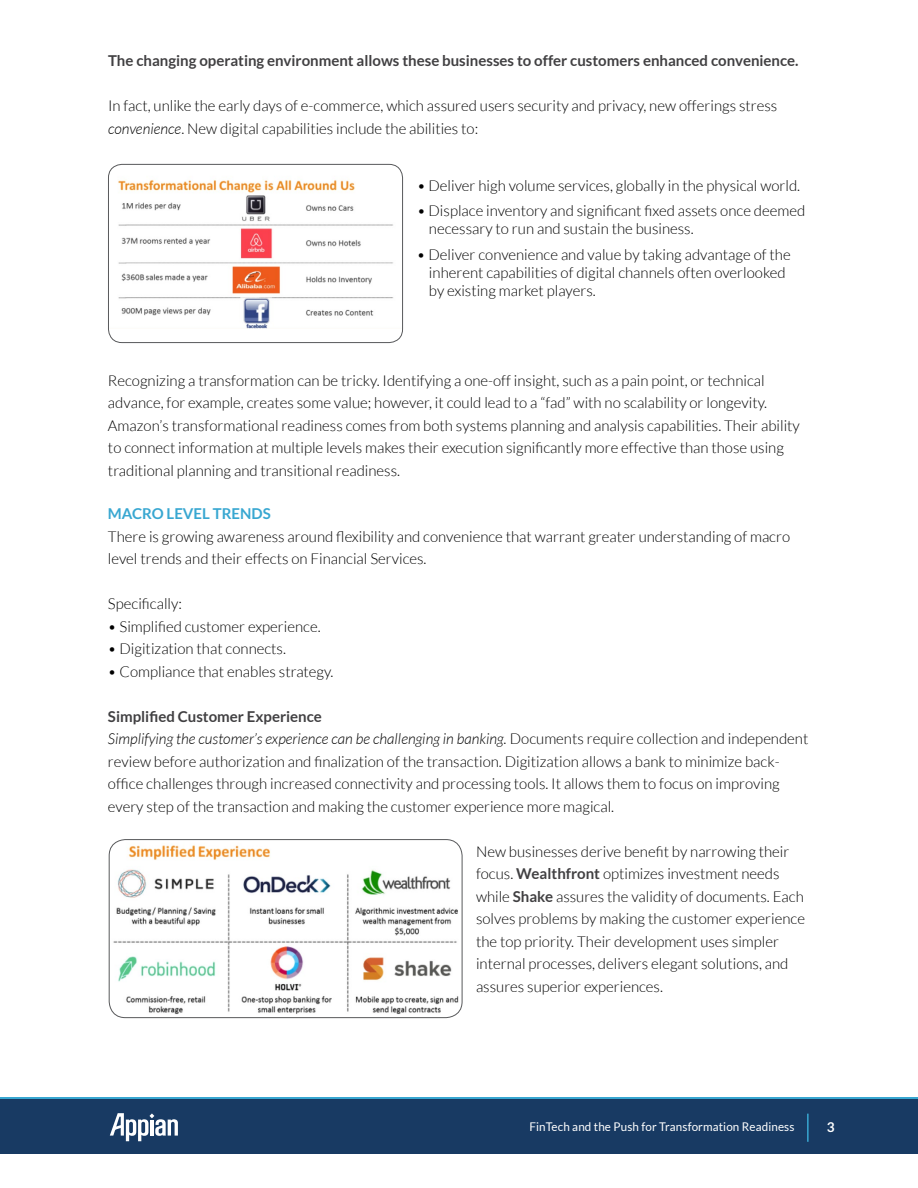
<style>
.page{position:relative;width:918px;height:1188px;background:#fff}
.page>*{position:absolute;margin:0;border:0;box-sizing:border-box;transform-origin:0 0}
.t1{font:300 15px/22.5px "Lato";color:#000}
.t2{font:700 15px "Lato";color:#414042}
.t3{font:700 15px "Lato";color:#38a7d1}
.t4{font:700 13.5px "Lato";color:#fff}
.t5{font:12px "Lato";letter-spacing:.01em;color:#fff}
.s1{font-style:italic}
.s2{font-weight:700;color:#414042}
</style>
<div class="page">
<svg style="left:0;top:1097px;width:918px;height:3px;background:#2d82ac"></svg>
<div style="left:0;top:1100px;width:918px;height:54px;background:#183a63"></div>
<svg style="left:110px;top:1113px;width:68px;height:28px"></svg>
<hr style="left:807px;top:1114px;width:2px;height:28px;background:#38a7d1">
<img style="left:108px;top:171px;width:295px;height:157px">
<div style="left:108px;top:164px;width:295px;height:179px;border:1px solid #58595b;border-radius:14px"></div>
<img style="left:109px;top:841px;width:352px;height:177px">
<div style="left:109px;top:839px;width:354px;height:179px;border:1px solid #58595b;border-radius:16px"></div>
<p class="t2" style="left:108px;top:52px;width:692px">The changing operating environment allows these businesses to offer customers enhanced convenience.</p>
<p class="t1" style="left:108px;top:95px;width:671px">In fact, unlike the early days of e-commerce, which assured users security and privacy, new offerings stress <span class="s1">convenience</span>. New digital capabilities include the abilities to:</p>
<p class="t1" style="left:417px;top:174px;width:385px">• Deliver high volume services, globally in the physical world.</p>
<p class="t1" style="left:429px;top:202px;width:378px;line-height:18px;text-indent:-12px">• Displace inventory and significant fixed assets once deemed necessary to run and sustain the business.</p>
<p class="t1" style="left:429px;top:245px;width:363px;line-height:18px;text-indent:-12px">• Deliver convenience and value by taking advantage of the inherent capabilities of digital channels often overlooked by existing market players.</p>
<p class="t1" style="left:108px;top:369px;width:693px">Recognizing a transformation can be tricky. Identifying a one-off insight, such as a pain point, or technical advance, for example, creates some value; however, it could lead to a “fad” with no scalability or longevity.<br>Amazon’s transformational readiness comes from both systems planning and analysis capabilities. Their ability to connect information at multiple levels makes their execution significantly more effective than those using traditional planning and transitional readiness.</p>
<p class="t3" style="left:108px;top:505px;width:164px">MACRO LEVEL TRENDS</p>
<p class="t1" style="left:108px;top:525px;width:684px">There is growing awareness around flexibility and convenience that warrant greater understanding of macro level trends and their effects on Financial Services.</p>
<p class="t1" style="left:108px;top:593px;width:75px">Specifically:</p>
<p class="t1" style="left:108px;top:615px;width:214px">• Simplified customer experience.</p>
<p class="t1" style="left:108px;top:638px;width:180px">• Digitization that connects.</p>
<p class="t1" style="left:108px;top:660px;width:227px">• Compliance that enables strategy.</p>
<p class="t1" style="left:108px;top:705px;width:702px"><span class="s2">Simplified Customer Experience<br></span><span class="s1">Simplifying the customer’s experience can be challenging in banking.</span> Documents require collection and independent review before authorization and finalization of the transaction. Digitization allows a bank to minimize back&shy;office challenges through increased connectivity and processing tools. It allows them to focus on improving every step of the transaction and making the customer experience more magical.</p>
<p class="t1" style="left:476px;top:840px;width:331px">New businesses derive benefit by narrowing their focus. <span class="s2">Wealthfront</span> optimizes investment needs while <span class="s2">Shake</span> assures the validity of documents. Each solves problems by making the customer experience the top priority. Their development uses simpler internal processes, delivers elegant solutions, and assures superior experiences.</p>
<p class="t5" style="left:529px;top:1120px;width:267px">FinTech and the Push for Transformation Readiness</p>
<p class="t4" style="left:827px;top:1120px;width:9px">3</p>
</div>
